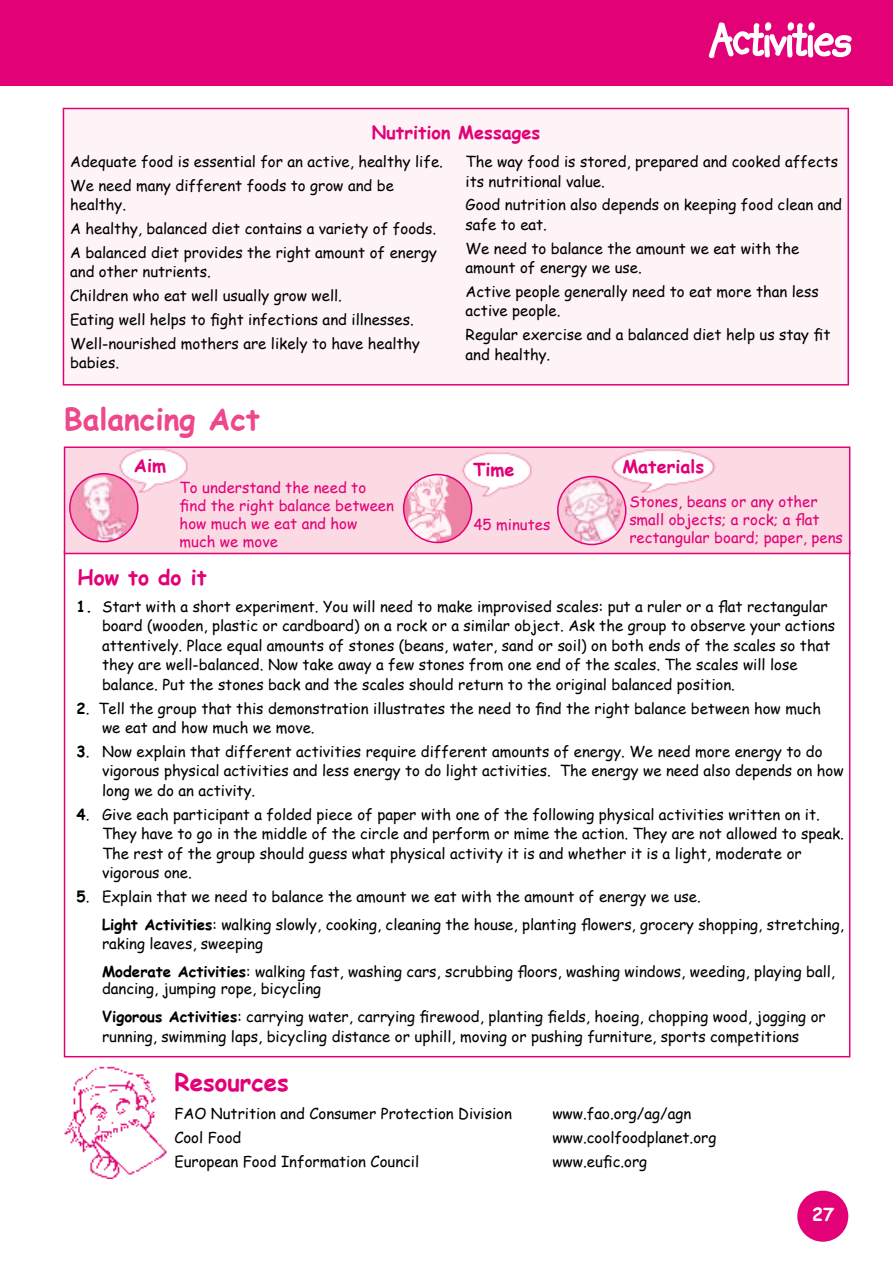
<style>
.page{position:relative;width:893px;height:1263px;background:#fff}
.page>*{position:absolute;margin:0;border:0;box-sizing:border-box;transform-origin:0 0}
.t1{font:700 30px "Comic Sans MS";color:#ee478c}
.t2{font:700 24px "Comic Sans MS";color:#e20177}
.t3{font:700 21px "Comic Sans MS";color:#e20177}
.t4{font:700 18px "Comic Sans MS";color:#e20177}
.t5{font:700 18px "Comic Sans MS";color:#fff}
.t6{font:15px/19.5px "Comic Sans MS";color:#000}
.t7{font:15px/18px "Comic Sans MS";color:#e20177}
.s1{font-weight:700}
</style>
<div class="page">
<div style="left:63px;top:108px;width:786px;height:278px;background:#fef4f7"></div>
<div style="left:0;top:0;width:893px;height:85px;background:#e20177"></div>
<svg style="left:64px;top:554px;width:786px;height:503px"></svg>
<svg style="left:708px;top:22px;width:144px;height:37px"></svg>
<div style="left:64px;top:446px;width:786px;height:108px;background:#fbdae3"></div>
<img style="left:119px;top:448px;width:69px;height:45px">
<svg style="left:69px;top:473px;width:70px;height:69px"></svg>
<img style="left:119px;top:476px;width:16px;height:17px">
<img style="left:461px;top:452px;width:72px;height:45px">
<img style="left:610px;top:449px;width:106px;height:45px">
<svg style="left:557px;top:476px;width:69px;height:69px"></svg>
<svg style="left:403px;top:474px;width:69px;height:69px"></svg>
<img style="left:64px;top:1066px;width:103px;height:113px">
<div style="left:797px;top:1191px;width:51px;height:51px;background:#e20177;border-radius:50%"></div>
<p class="t4" style="left:372px;top:119px;width:170px">Nutrition Messages</p>
<p class="t6" style="left:70px;top:149px;width:374px;line-height:23.7px">Adequate food is essential for an active, healthy life.<br>We need many different foods to grow and be</p>
<p class="t6" style="left:70px;top:193px;width:368px;line-height:23.7px">healthy.<br>A healthy, balanced diet contains a variety of foods.<br>A balanced diet provides the right amount of energy</p>
<p class="t6" style="left:70px;top:260px;width:351px;line-height:23.7px">and other nutrients.<br>Children who eat well usually grow well.<br>Eating well helps to fight infections and illnesses.<br>Well-nourished mothers are likely to have healthy</p>
<p class="t6" style="left:70px;top:352px;width:50px">babies.</p>
<p class="t1" style="left:64px;top:397px;width:198px">Balancing Act</p>
<p class="t4" style="left:134px;top:453px;width:34px">Aim</p>
<p class="t7" style="left:180px;top:477px;width:216px">To understand the need to find the right balance between how much we eat and how much we move</p>
<p class="t6" style="left:466px;top:151px;width:374px">The way food is stored, prepared and cooked affects its nutritional value.</p>
<p class="t6" style="left:466px;top:195px;width:378px">Good nutrition also depends on keeping food clean and safe to eat.</p>
<p class="t6" style="left:466px;top:238px;width:335px">We need to balance the amount we eat with the amount of energy we use.</p>
<p class="t6" style="left:466px;top:281px;width:355px">Active people generally need to eat more than less active people.</p>
<p class="t6" style="left:466px;top:324px;width:366px">Regular exercise and a balanced diet help us stay fit and healthy.</p>
<p class="t4" style="left:473px;top:456px;width:43px">Time</p>
<p class="t7" style="left:473px;top:515px;width:78px">45 minutes</p>
<p class="t4" style="left:622px;top:453px;width:83px">Materials</p>
<p class="t7" style="left:629px;top:492px;width:215px">Stones, beans or any other small objects; a rock; a flat rectangular board; paper, pens</p>
<p class="t3" style="left:78px;top:562px;width:130px">How to do it</p>
<p class="t6" style="left:102px;top:596px;width:734px;text-indent:-26px"><span class="s1">1.</span> Start with a short experiment. You will need to make improvised scales: put a ruler or a flat rectangular board (wooden, plastic or cardboard) on a rock or a similar object. Ask the group to observe your actions attentively. Place equal amounts of stones (beans, water, sand or soil) on both ends of the scales so that they are well-balanced. Now take away a few stones from one end of the scales. The scales will lose balance. Put the stones back and the scales should return to the original balanced position.</p>
<p class="t6" style="left:102px;top:698px;width:721px;text-indent:-26px"><span class="s1">2</span>. Tell the group that this demonstration illustrates the need to find the right balance between how much we eat and how much we move.</p>
<p class="t6" style="left:102px;top:741px;width:743px;text-indent:-26px"><span class="s1">3</span>. Now explain that different activities require different amounts of energy. We need more energy to do vigorous physical activities and less energy to do light activities. The energy we need also depends on how long we do an activity.</p>
<p class="t6" style="left:102px;top:804px;width:743px;text-indent:-26px"><span class="s1">4</span>. Give each participant a folded piece of paper with one of the following physical activities written on it.<br>They have to go in the middle of the circle and perform or mime the action. They are not allowed to speak.<br>The rest of the group should guess what physical activity it is and whether it is a light, moderate or vigorous one.</p>
<p class="t6" style="left:102px;top:882px;width:743px;line-height:28px;text-indent:-26px"><span class="s1">5</span>. Explain that we need to balance the amount we eat with the amount of energy we use.<br><span class="s1">Light Activities</span>: walking slowly, cooking, cleaning the house, planting flowers, grocery shopping, stretching,</p>
<p class="t6" style="left:102px;top:929px;width:735px;line-height:28px">raking leaves, sweeping<br><span class="s1">Moderate Activities</span>: walking fast, washing cars, scrubbing floors, washing windows, weeding, playing ball,</p>
<p class="t6" style="left:102px;top:974px;width:725px;line-height:28px">dancing, jumping rope, bicycling<br><span class="s1">Vigorous Activities</span>: carrying water, carrying firewood, planting fields, hoeing, chopping wood, jogging or</p>
<p class="t6" style="left:102px;top:1026px;width:699px">running, swimming laps, bicycling distance or uphill, moving or pushing furniture, sports competitions</p>
<p class="t2" style="left:174px;top:1065px;width:116px">Resources</p>
<p class="t6" style="left:174px;top:1103px;width:339px">FAO Nutrition and Consumer Protection Division</p>
<p class="t6" style="left:552px;top:1103px;width:140px">www.fao.org/ag/agn</p>
<p class="t6" style="left:174px;top:1127px;width:69px">Cool Food</p>
<p class="t6" style="left:552px;top:1127px;width:166px">www.coolfoodplanet.org</p>
<p class="t6" style="left:174px;top:1151px;width:246px">European Food Information Council</p>
<p class="t6" style="left:552px;top:1151px;width:96px">www.eufic.org</p>
<p class="t5" style="left:812px;top:1201px;width:23px">27</p>
</div>
